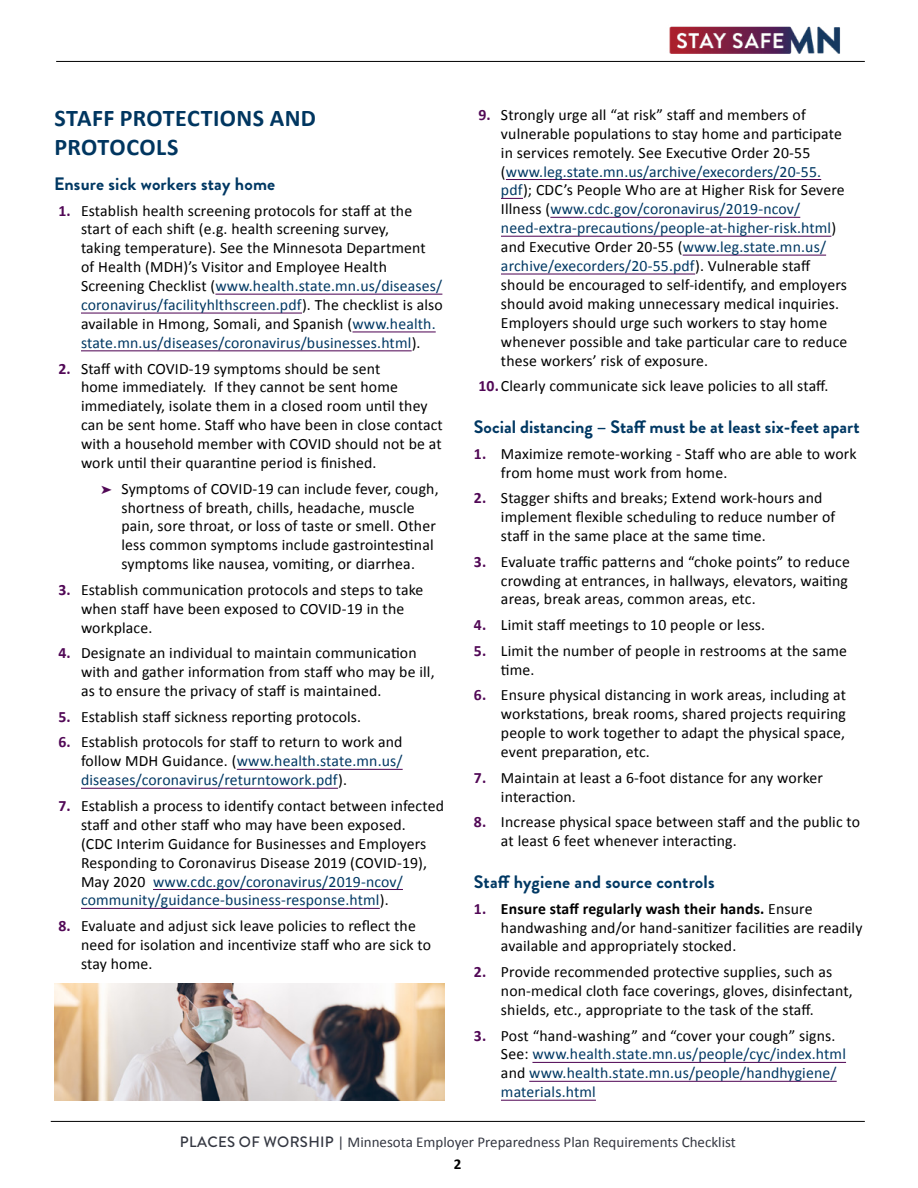
<style>
.page{position:relative;width:918px;height:1188px;background:#fff}
.page>*{position:absolute;margin:0;border:0;box-sizing:border-box;transform-origin:0 0}
.t1{font:700 24px/28.8px "Calibri";letter-spacing:.015em;color:#003660}
.t2{font:700 18px "Brandon Grotesque";letter-spacing:.005em;color:#003863}
.t3{font:15.75px/18.9px "Calibri";letter-spacing:.01em;color:#000}
.t4{font:15.75px/18.9px "Calibri";letter-spacing:.01em;color:#003863}
.t5{font:15px "Calibri";color:#343741}
.t6{font:700 15px "Calibri";color:#000}
.s1{font-weight:700;color:#510856}
.s2{color:#003863}
.s3{color:#510856}
.s4{font-weight:700}
.s5{color:#000}
.s6{font-family:"Brandon Grotesque";font-weight:500}
</style>
<div class="page">
<hr style="left:51px;top:1121px;width:814px;height:1px;background:#000">
<hr style="left:56px;top:61px;width:809px;height:1px;background:#000">
<img style="left:648px;top:26px;width:206px;height:36px">
<hr style="left:215px;top:294px;width:227px;height:1px;background:#510856">
<hr style="left:81px;top:313px;width:221px;height:1px;background:#510856">
<hr style="left:352px;top:331px;width:84px;height:1px;background:#510856">
<hr style="left:81px;top:350px;width:331px;height:1px;background:#510856">
<hr style="left:237px;top:769px;width:166px;height:1px;background:#510856">
<hr style="left:81px;top:788px;width:257px;height:1px;background:#510856">
<hr style="left:153px;top:889px;width:250px;height:1px;background:#510856">
<hr style="left:81px;top:908px;width:299px;height:1px;background:#510856">
<hr style="left:506px;top:179px;width:315px;height:1px;background:#510856">
<svg style="left:501px;top:198px;width:22px;height:1px"></svg>
<hr style="left:550px;top:217px;width:250px;height:1px;background:#510856">
<hr style="left:501px;top:236px;width:330px;height:1px;background:#510856">
<hr style="left:683px;top:255px;width:143px;height:1px;background:#510856">
<hr style="left:501px;top:273px;width:194px;height:2px;background:#510856">
<hr style="left:532px;top:1062px;width:314px;height:1px;background:#510856">
<hr style="left:529px;top:1081px;width:308px;height:1px;background:#510856">
<hr style="left:501px;top:1100px;width:95px;height:1px;background:#510856">
<img style="left:54px;top:984px;width:390px;height:117px">
<h3 class="t1" style="left:54px;top:103px;width:263px">STAFF PROTECTIONS AND<br>PROTOCOLS</h3>
<h4 class="t2" style="left:54px;top:171px;width:223px">Ensure sick workers stay home</h4>
<p class="t3" style="left:81px;top:201px;width:363px;text-indent:-23px"><span class="s1">1.</span> Establish health screening protocols for staff at the start of each shift (e.g. health screening survey,<br>taking temperature). See the Minnesota Department of Health (MDH)’s Visitor and Employee Health Screening Checklist (<span class="s2">www.health.state.mn.us/diseases/ coronavirus/facilityhlthscreen.pdf</span>). The checklist is also available in Hmong, Somali, and Spanish (<span class="s2">www.health. state.mn.us/diseases/coronavirus/businesses.html</span>).</p>
<p class="t3" style="left:81px;top:359px;width:363px;text-indent:-23px"><span class="s1">2.</span> Staff with COVID-19 symptoms should be sent<br>home immediately. If they cannot be sent home immediately, isolate them in a closed room until they can be sent home. Staff who have been in close contact with a household member with COVID should not be at work until their quarantine period is finished.</p>
<p class="t3" style="left:122px;top:479px;width:319px;text-indent:-20px"><span class="s3">➤</span> Symptoms of COVID-19 can include fever, cough, shortness of breath, chills, headache, muscle pain, sore throat, or loss of taste or smell. Other less common symptoms include gastrointestinal symptoms like nausea, vomiting, or diarrhea.</p>
<p class="t3" style="left:81px;top:580px;width:344px;text-indent:-23px"><span class="s1">3.</span> Establish communication protocols and steps to take when staff have been exposed to COVID-19 in the workplace.</p>
<p class="t3" style="left:81px;top:644px;width:355px;text-indent:-23px"><span class="s1">4.</span> Designate an individual to maintain communication with and gather information from staff who may be ill, as to ensure the privacy of staff is maintained.</p>
<p class="t3" style="left:58px;top:707px;width:304px"><span class="s1">5.</span> Establish staff sickness reporting protocols.</p>
<p class="t3" style="left:81px;top:733px;width:323px;text-align:justify;text-indent:-23px"><span class="s1">6.</span> Establish protocols for staff to return to work and follow MDH Guidance. (<span class="s2">www.health.state.mn.us/ diseases/coronavirus/returntowork.pdf</span>).</p>
<p class="t3" style="left:81px;top:796px;width:364px;text-indent:-23px"><span class="s1">7.</span> Establish a process to identify contact between infected staff and other staff who may have been exposed.<br>(CDC Interim Guidance for Businesses and Employers Responding to Coronavirus Disease 2019 (COVID-19), May 2020 <span class="s2">www.cdc.gov/coronavirus/2019-ncov/ community/guidance-business-response.html</span>).</p>
<p class="t3" style="left:81px;top:916px;width:352px;text-indent:-23px"><span class="s1">8.</span> Evaluate and adjust sick leave policies to reflect the need for isolation and incentivize staff who are sick to stay home.</p>
<p class="t3" style="left:501px;top:105px;width:348px;text-indent:-23px"><span class="s1">9.</span> Strongly urge all “at risk” staff and members of vulnerable populations to stay home and participate in services remotely. See Executive Order 20-55 (<span class="s2">www.leg.state.mn.us/archive/execorders/20-55. pdf</span>); CDC’s People Who are at Higher Risk for Severe Illness (<span class="s2">www.cdc.gov/coronavirus/2019-ncov/ need-extra-precautions/people-at-higher-risk.html</span>) and Executive Order 20-55 (<span class="s2">www.leg.state.mn.us/ archive/execorders/20-55.pdf</span>). Vulnerable staff should be encouraged to self-identify, and employers should avoid making unnecessary medical inquiries.<br>Employers should urge such workers to stay home whenever possible and take particular care to reduce these workers’ risk of exposure.</p>
<p class="t3" style="left:478px;top:377px;width:352px"><span class="s1">10.</span> Clearly communicate sick leave policies to all staff.</p>
<h4 class="t2" style="left:474px;top:414px;width:387px">Social distancing – Staff must be at least six-feet apart</h4>
<p class="t3" style="left:501px;top:444px;width:357px;text-indent:-27px"><span class="s1">1.</span> Maximize remote-working - Staff who are able to work from home must work from home.</p>
<p class="t3" style="left:501px;top:489px;width:336px;text-indent:-27px"><span class="s1">2.</span> Stagger shifts and breaks; Extend work-hours and implement flexible scheduling to reduce number of staff in the same place at the same time.</p>
<p class="t3" style="left:501px;top:552px;width:350px;text-align:justify;text-indent:-27px"><span class="s1">3.</span> Evaluate traffic patterns and “choke points” to reduce crowding at entrances, in hallways, elevators, waiting areas, break areas, common areas, etc.</p>
<p class="t3" style="left:474px;top:616px;width:293px"><span class="s1">4.</span> Limit staff meetings to 10 people or less.</p>
<p class="t3" style="left:501px;top:641px;width:347px;text-indent:-27px"><span class="s1">5.</span> Limit the number of people in restrooms at the same time.</p>
<p class="t3" style="left:501px;top:686px;width:347px;text-align:justify;text-indent:-27px"><span class="s1">6.</span> Ensure physical distancing in work areas, including at workstations, break rooms, shared projects requiring people to work together to adapt the physical space, event preparation, etc.</p>
<p class="t3" style="left:501px;top:768px;width:324px;text-indent:-27px"><span class="s1">7.</span> Maintain at least a 6-foot distance for any worker interaction.</p>
<p class="t3" style="left:501px;top:813px;width:361px;text-indent:-27px"><span class="s1">8.</span> Increase physical space between staff and the public to at least 6 feet whenever interacting.</p>
<h4 class="t2" style="left:474px;top:869px;width:242px">Staff hygiene and source controls</h4>
<p class="t3" style="left:501px;top:899px;width:363px;text-indent:-27px"><span class="s1">1.</span> <span class="s4">Ensure staff regularly wash their hands.</span> Ensure handwashing and/or hand-sanitizer facilities are readily available and appropriately stocked.</p>
<p class="t3" style="left:501px;top:962px;width:353px;text-indent:-27px"><span class="s1">2.</span> Provide recommended protective supplies, such as non-medical cloth face coverings, gloves, disinfectant, shields, etc., appropriate to the task of the staff.</p>
<p class="t4" style="left:501px;top:1026px;width:346px;text-indent:-27px"><span class="s1">3.</span> <span class="s5">Post “hand-washing” and “cover your cough” signs.<br>See:</span> www.health.state.mn.us/people/cyc/index.html <span class="s5">and</span> www.health.state.mn.us/people/handhygiene/ materials.html</p>
<p class="t5" style="left:180px;top:1132px;width:558px"><span class="s6">PLACES OF WORSHIP</span> | Minnesota Employer Preparedness Plan Requirements Checklist</p>
<p class="t6" style="left:454px;top:1155px;width:9px">2</p>
</div>
